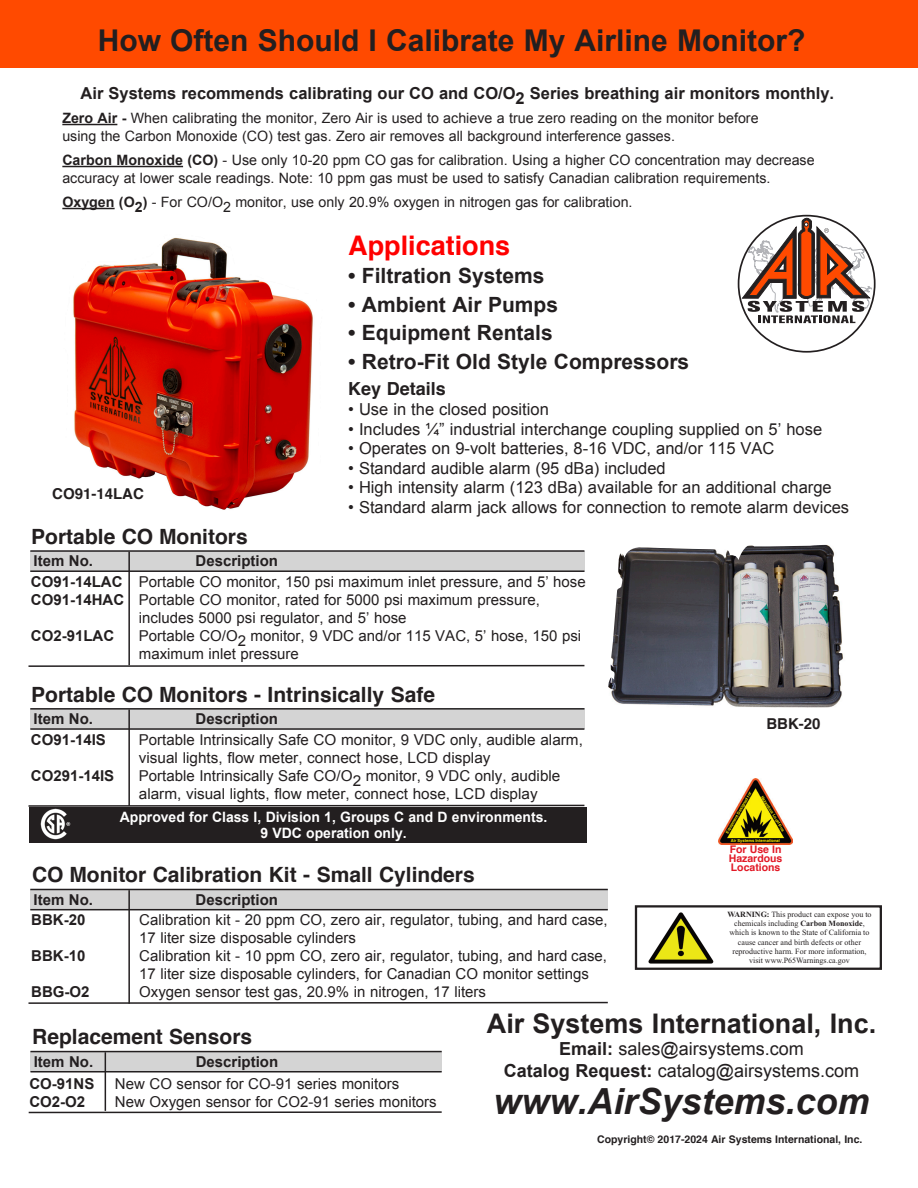
<style>
.page{position:relative;width:918px;height:1188px;background:#fff}
.page>*{position:absolute;margin:0;border:0;box-sizing:border-box;transform-origin:0 0}
.t1{font:italic 700 36px "Arial";color:#231f20}
.t2{font:700 30px "Arial";color:#231f20}
.t3{font:700 27px "Arial";color:#231f20}
.t4{font:700 27px "Helvetica";color:#f00}
.t5{font:700 21px "Helvetica";color:#231f20}
.t6{font:700 21px "Arial";color:#231f20}
.t7{font:18px "Arial";color:#231f20}
.t8{font:700 18px "Helvetica";color:#231f20}
.t9{font:16.5px "Arial";color:#231f20}
.t10{font:700 16.5px "Arial";color:#231f20}
.t11{font:15px/18px "Arial";color:#231f20}
.t12{font:700 15px "Arial";color:#231f20}
.t13{font:700 15px "Helvetica";color:#231f20}
.t14{font:14.25px/24px "Arial";color:#231f20}
.t15{font:700 14.25px "Arial";color:#fff}
.t16{font:700 10.5px "Helvetica";color:#231f20}
.t17{font:700 10.5px/9px "Helvetica";color:#e21926;text-align:justify}
.t18{font:7.95px/9.1px "Times New Roman";color:#231f20;text-align:center}
.t19{font:700 4.05px "Helvetica";color:#fff101}
.s1{font-weight:700}
</style>
<div class="page">
<img style="left:73px;top:237px;width:240px;height:273px">
<div style="left:0;top:0;width:917px;height:68px;background:#ff4a00"></div>
<img style="left:718px;top:779px;width:74px;height:65px">
<img style="left:608px;top:544px;width:235px;height:164px">
<svg style="left:742px;top:217px;width:130px;height:106px"></svg>
<div style="left:635px;top:905px;width:247px;height:65px;border:2px solid #231f20"></div>
<img style="left:648px;top:912px;width:66px;height:52px">
<div style="left:30px;top:551px;width:554px;height:20px;background:#d4d4d4"></div>
<hr style="left:30px;top:550px;width:554px;height:2px;background:#231f20">
<hr style="left:30px;top:570px;width:554px;height:2px;background:#231f20">
<hr style="left:128px;top:552px;width:2px;height:113px;background:#231f20">
<svg style="left:28px;top:664px;width:557px;height:3px"></svg>
<div style="left:30px;top:709px;width:554px;height:20px;background:#d4d4d4"></div>
<hr style="left:30px;top:708px;width:554px;height:2px;background:#231f20">
<hr style="left:30px;top:728px;width:554px;height:2px;background:#231f20">
<hr style="left:128px;top:710px;width:2px;height:96px;background:#231f20">
<svg style="left:28px;top:804px;width:557px;height:3px"></svg>
<div style="left:30px;top:1052px;width:412px;height:20px;background:#d4d4d4"></div>
<hr style="left:30px;top:1051px;width:412px;height:1px;background:#231f20">
<hr style="left:30px;top:1071px;width:412px;height:1px;background:#231f20">
<hr style="left:105px;top:1052px;width:1px;height:59px;background:#231f20">
<hr style="left:29px;top:1111px;width:413px;height:2px;background:#231f20">
<div style="left:30px;top:890px;width:578px;height:20px;background:#d4d4d4"></div>
<hr style="left:30px;top:889px;width:578px;height:1px;background:#231f20">
<hr style="left:30px;top:909px;width:578px;height:1px;background:#231f20">
<hr style="left:128px;top:890px;width:2px;height:114px;background:#231f20">
<svg style="left:28px;top:1001px;width:580px;height:3px"></svg>
<div style="left:29px;top:808px;width:558px;height:35px;background:#231f20"></div>
<img style="left:40px;top:808px;width:31px;height:31px">
<hr style="left:62px;top:124px;width:55px;height:1px;background:#231f20">
<hr style="left:62px;top:166px;width:121px;height:1px;background:#231f20">
<hr style="left:62px;top:208px;width:53px;height:1px;background:#231f20">
<p class="t2" style="left:98px;top:21px;width:709px">How Often Should I Calibrate My Airline Monitor?</p>
<p class="t10" style="left:81px;top:82px;width:755px">Air Systems recommends calibrating our CO and CO/O2 Series breathing air monitors monthly.</p>
<p class="t14" style="left:62px;top:106px;width:698px"><span class="s1">Zero Air -</span> When calibrating the monitor, Zero Air is used to achieve a true zero reading on the monitor before</p>
<p class="t14" style="left:62px;top:124px;width:614px">using the Carbon Monoxide (CO) test gas. Zero air removes all background interference gasses.</p>
<p class="t14" style="left:62px;top:148px;width:754px"><span class="s1">Carbon Monoxide (CO)</span> - Use only 10-20 ppm CO gas for calibration. Using a higher CO concentration may decrease</p>
<p class="t14" style="left:62px;top:166px;width:710px">accuracy at lower scale readings. Note: 10 ppm gas must be used to satisfy Canadian calibration requirements.<br><span class="s1">Oxygen (O2)</span> - For CO/O2 monitor, use only 20.9% oxygen in nitrogen gas for calibration.</p>
<p class="t13" style="left:52px;top:482px;width:93px">CO91-14LAC</p>
<p class="t5" style="left:31px;top:520px;width:218px">Portable CO Monitors</p>
<p class="t12" style="left:34px;top:551px;width:61px">Item No.</p>
<p class="t12" style="left:196px;top:551px;width:84px">Description</p>
<p class="t4" style="left:348px;top:223px;width:164px">Applications</p>
<p class="t6" style="left:348px;top:262px;width:198px">• Filtration Systems</p>
<p class="t6" style="left:348px;top:291px;width:211px">• Ambient Air Pumps</p>
<p class="t6" style="left:348px;top:319px;width:206px">• Equipment Rentals</p>
<p class="t6" style="left:348px;top:348px;width:343px">• Retro-Fit Old Style Compressors</p>
<p class="t8" style="left:348px;top:374px;width:99px">Key Details</p>
<p class="t9" style="left:348px;top:398px;width:202px">• Use in the closed position</p>
<p class="t9" style="left:348px;top:418px;width:476px">• Includes ¼” industrial interchange coupling supplied on 5’ hose</p>
<p class="t9" style="left:348px;top:438px;width:428px">• Operates on 9-volt batteries, 8-16 VDC, and/or 115 VAC</p>
<p class="t9" style="left:348px;top:457px;width:319px">• Standard audible alarm (95 dBa) included</p>
<p class="t9" style="left:348px;top:477px;width:485px">• High intensity alarm (123 dBa) available for an additional charge</p>
<p class="t9" style="left:348px;top:496px;width:502px">• Standard alarm jack allows for connection to remote alarm devices</p>
<p class="t11" style="left:31px;top:573px;width:556px"><span class="s1">CO91-14LAC</span> Portable CO monitor, 150 psi maximum inlet pressure, and 5’ hose</p>
<p class="t11" style="left:31px;top:591px;width:510px"><span class="s1">CO91-14HAC</span> Portable CO monitor, rated for 5000 psi maximum pressure,</p>
<p class="t11" style="left:139px;top:609px;width:269px">includes 5000 psi regulator, and 5’ hose</p>
<p class="t12" style="left:31px;top:626px;width:85px">CO2-91LAC</p>
<p class="t11" style="left:139px;top:627px;width:444px">Portable CO/O2 monitor, 9 VDC and/or 115 VAC, 5’ hose, 150 psi maximum inlet pressure</p>
<p class="t5" style="left:31px;top:678px;width:405px">Portable CO Monitors - Intrinsically Safe</p>
<p class="t12" style="left:34px;top:709px;width:61px">Item No.</p>
<p class="t12" style="left:196px;top:709px;width:84px">Description</p>
<p class="t12" style="left:31px;top:730px;width:77px">CO91-14IS</p>
<p class="t11" style="left:139px;top:731px;width:446px">Portable Intrinsically Safe CO monitor, 9 VDC only, audible alarm,</p>
<p class="t11" style="left:139px;top:749px;width:353px">visual lights, flow meter, connect hose, LCD display</p>
<p class="t12" style="left:31px;top:766px;width:85px">CO291-14IS</p>
<p class="t11" style="left:139px;top:767px;width:423px">Portable Intrinsically Safe CO/O2 monitor, 9 VDC only, audible</p>
<p class="t11" style="left:139px;top:785px;width:400px">alarm, visual lights, flow meter, connect hose, LCD display</p>
<p class="t15" style="left:120px;top:807px;width:429px">Approved for Class I, Division 1, Groups C and D environments.</p>
<p class="t15" style="left:260px;top:824px;width:148px">9 VDC operation only.</p>
<p class="t5" style="left:32px;top:858px;width:444px">CO Monitor Calibration Kit - Small Cylinders</p>
<p class="t12" style="left:31px;top:910px;width:56px">BBK-20</p>
<p class="t11" style="left:139px;top:911px;width:470px">Calibration kit - 20 ppm CO, zero air, regulator, tubing, and hard case,</p>
<p class="t11" style="left:139px;top:929px;width:218px">17 liter size disposable cylinders</p>
<p class="t12" style="left:31px;top:946px;width:56px">BBK-10</p>
<p class="t11" style="left:139px;top:947px;width:469px">Calibration kit - 10 ppm CO, zero air, regulator, tubing, and hard case,</p>
<p class="t11" style="left:139px;top:965px;width:451px">17 liter size disposable cylinders, for Canadian CO monitor settings</p>
<p class="t12" style="left:31px;top:982px;width:60px">BBG-O2</p>
<p class="t11" style="left:139px;top:983px;width:348px">Oxygen sensor test gas, 20.9% in nitrogen, 17 liters</p>
<p class="t12" style="left:34px;top:890px;width:61px">Item No.</p>
<p class="t12" style="left:196px;top:890px;width:84px">Description</p>
<p class="t13" style="left:766px;top:711px;width:56px">BBK-20</p>
<p class="t19" style="left:724px;top:831px;width:49px;rotate:-60deg">E quipment D esigned for</p>
<p class="t19" style="left:765px;top:794px;width:43px;rotate:58deg">H azardous Locations</p>
<p class="t19" style="left:731px;top:837px;width:51px">Air Systems International</p>
<p class="t17" style="left:729px;top:845px;width:55px">For Use In Hazardous Locations</p>
<p class="t18" style="left:727px;top:911px;width:146px"><span class="s1">WARNING:</span> This product can expose you to chemicals including <span class="s1">Carbon Monoxide</span>, which is known to the State of California to cause cancer and birth defects or other reproductive harm. For more information, visit www.P65Warnings.ca.gov</p>
<p class="t5" style="left:32px;top:1020px;width:221px">Replacement Sensors</p>
<p class="t12" style="left:34px;top:1052px;width:61px">Item No.</p>
<p class="t12" style="left:196px;top:1052px;width:84px">Description</p>
<p class="t12" style="left:29px;top:1073px;width:67px">CO-91NS</p>
<p class="t11" style="left:115px;top:1074px;width:286px">New CO sensor for CO-91 series monitors</p>
<p class="t12" style="left:29px;top:1091px;width:57px">CO2-O2</p>
<p class="t11" style="left:115px;top:1092px;width:323px">New Oxygen sensor for CO2-91 series monitors</p>
<p class="t3" style="left:487px;top:1005px;width:391px">Air Systems International, Inc.</p>
<p class="t7" style="left:559px;top:1037px;width:246px"><span class="s1">Email:</span> sales@airsystems.com</p>
<p class="t7" style="left:504px;top:1059px;width:357px"><span class="s1">Catalog Request:</span> catalog@airsystems.com</p>
<p class="t1" style="left:493px;top:1078px;width:378px">www.AirSystems.com</p>
<p class="t16" style="left:597px;top:1131px;width:267px">Copyright© 2017-2024 Air Systems International, Inc.</p>
</div>
